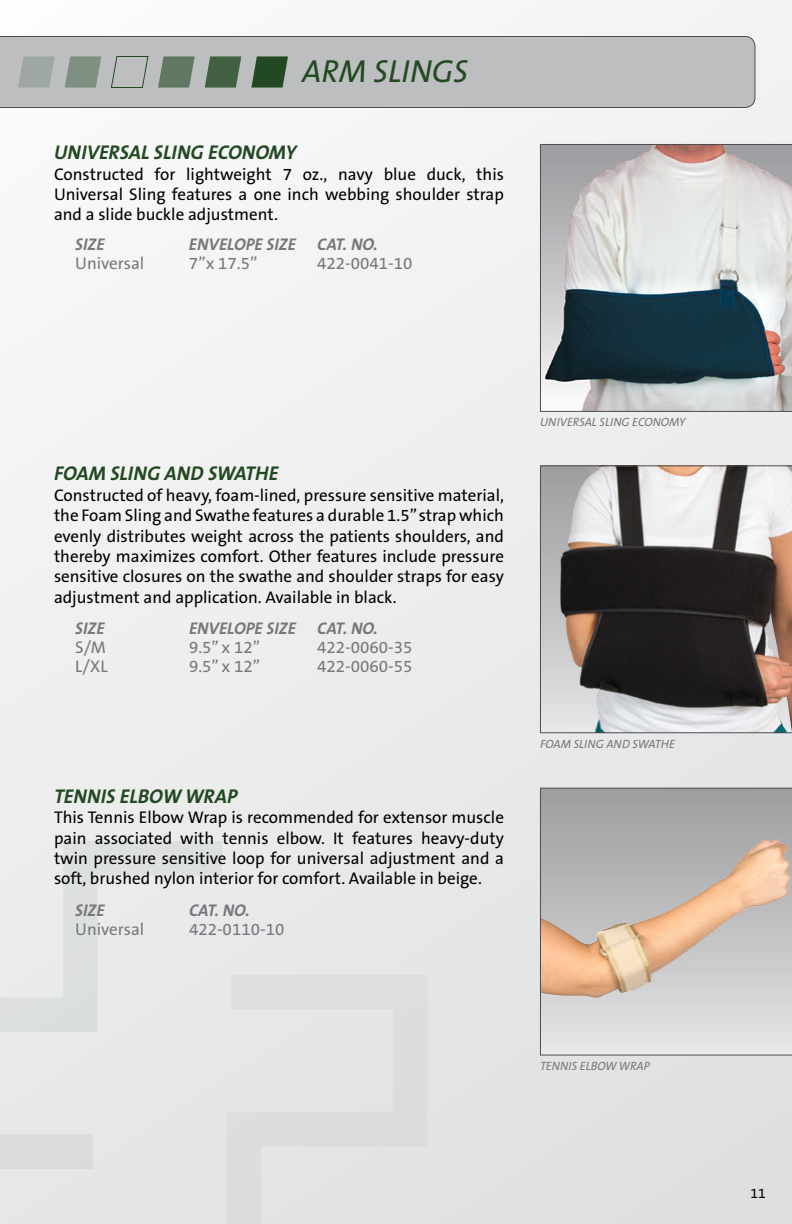
<style>
.page{position:relative;width:792px;height:1224px;background:#fff}
.page>*{position:absolute;margin:0;border:0;box-sizing:border-box;transform-origin:0 0}
.t1{font:italic 32px "The Sans B5 Plain";color:#234922}
.t2{font:italic 700 20px "The Sans B7";color:#234922}
.t3{font:17px/20.4px "The Sans B5 Plain";color:#000;text-align:justify}
.t4{font:17px "The Sans B5 Plain";color:#77787b}
.t5{font:italic 700 17px "The Sans B7";color:#77787b}
.t6{font:14px "The Sans B5 Plain";color:#000}
.t7{font:italic 12px "The Sans B5 Plain";color:#77787b}
</style>
<div class="page">
<div style="left:0;top:0;width:792px;height:1224px;background:linear-gradient(to right,#f4f4f5,#e5e5e6)"></div>
<svg style="left:0;top:841px;width:222px;height:328px;background:#e4e6e6"></svg>
<svg style="left:102px;top:975px;width:325px;height:249px;background:#e2e3e4"></svg>
<div style="left:0;top:36px;width:755px;height:72px;background:#bcbec0"></div>
<svg style="left:251px;top:56px;width:37px;height:32px"></svg>
<svg style="left:205px;top:56px;width:36px;height:32px"></svg>
<svg style="left:158px;top:56px;width:37px;height:32px"></svg>
<svg style="left:110px;top:56px;width:39px;height:32px"></svg>
<svg style="left:65px;top:56px;width:36px;height:32px"></svg>
<svg style="left:18px;top:56px;width:37px;height:32px"></svg>
<svg style="left:540px;top:144px;width:252px;height:268px;background:#9ca2a5"></svg>
<svg style="left:540px;top:465px;width:252px;height:268px;background:#7c7675"></svg>
<svg style="left:540px;top:788px;width:252px;height:268px;background:#c7bdb6"></svg>
<h1 class="t1" style="left:302px;top:54px;width:167px">ARM SLINGS</h1>
<p class="t2" style="left:54px;top:142px;width:244px">UNIVERSAL SLING ECONOMY</p>
<p class="t3" style="left:54px;top:164px;width:452px">Constructed for lightweight 7 oz., navy blue duck, this Universal Sling features a one inch webbing shoulder strap and a slide buckle adjustment.</p>
<p class="t5" style="left:75px;top:235px;width:31px">SIZE</p>
<p class="t5" style="left:189px;top:235px;width:108px">ENVELOPE SIZE</p>
<p class="t5" style="left:317px;top:235px;width:62px">CAT. NO.</p>
<p class="t4" style="left:75px;top:254px;width:71px">Universal</p>
<p class="t4" style="left:189px;top:254px;width:70px">7”x 17.5”</p>
<p class="t4" style="left:317px;top:254px;width:97px">422-0041-10</p>
<p class="t2" style="left:54px;top:463px;width:226px">FOAM SLING AND SWATHE</p>
<p class="t3" style="left:54px;top:485px;width:452px">Constructed of heavy, foam-lined, pressure sensitive material, the Foam Sling and Swathe features a durable 1.5” strap which evenly distributes weight across the patients shoulders, and thereby maximizes comfort. Other features include pressure sensitive closures on the swathe and shoulder straps for easy adjustment and application. Available in black.</p>
<p class="t5" style="left:75px;top:619px;width:31px">SIZE</p>
<p class="t5" style="left:189px;top:619px;width:108px">ENVELOPE SIZE</p>
<p class="t5" style="left:317px;top:619px;width:62px">CAT. NO.</p>
<p class="t4" style="left:75px;top:638px;width:32px">S/M</p>
<p class="t4" style="left:189px;top:638px;width:73px">9.5” x 12”</p>
<p class="t4" style="left:317px;top:638px;width:97px">422-0060-35</p>
<p class="t4" style="left:75px;top:657px;width:34px">L/XL</p>
<p class="t4" style="left:189px;top:657px;width:73px">9.5” x 12”</p>
<p class="t4" style="left:317px;top:657px;width:97px">422-0060-55</p>
<p class="t2" style="left:54px;top:785px;width:185px">TENNIS ELBOW WRAP</p>
<p class="t3" style="left:54px;top:808px;width:452px">This Tennis Elbow Wrap is recommended for extensor muscle pain associated with tennis elbow. It features heavy-duty twin pressure sensitive loop for universal adjustment and a soft, brushed nylon interior for comfort. Available in beige.</p>
<p class="t5" style="left:75px;top:901px;width:31px">SIZE</p>
<p class="t5" style="left:189px;top:901px;width:62px">CAT. NO.</p>
<p class="t4" style="left:75px;top:920px;width:71px">Universal</p>
<p class="t4" style="left:189px;top:920px;width:97px">422-0110-10</p>
<p class="t7" style="left:540px;top:416px;width:147px">UNIVERSAL SLING ECONOMY</p>
<p class="t7" style="left:540px;top:737px;width:137px">FOAM SLING AND SWATHE</p>
<p class="t7" style="left:540px;top:1060px;width:111px">TENNIS ELBOW WRAP</p>
<p class="t6" style="left:751px;top:1186px;width:17px">11</p>
</div>
